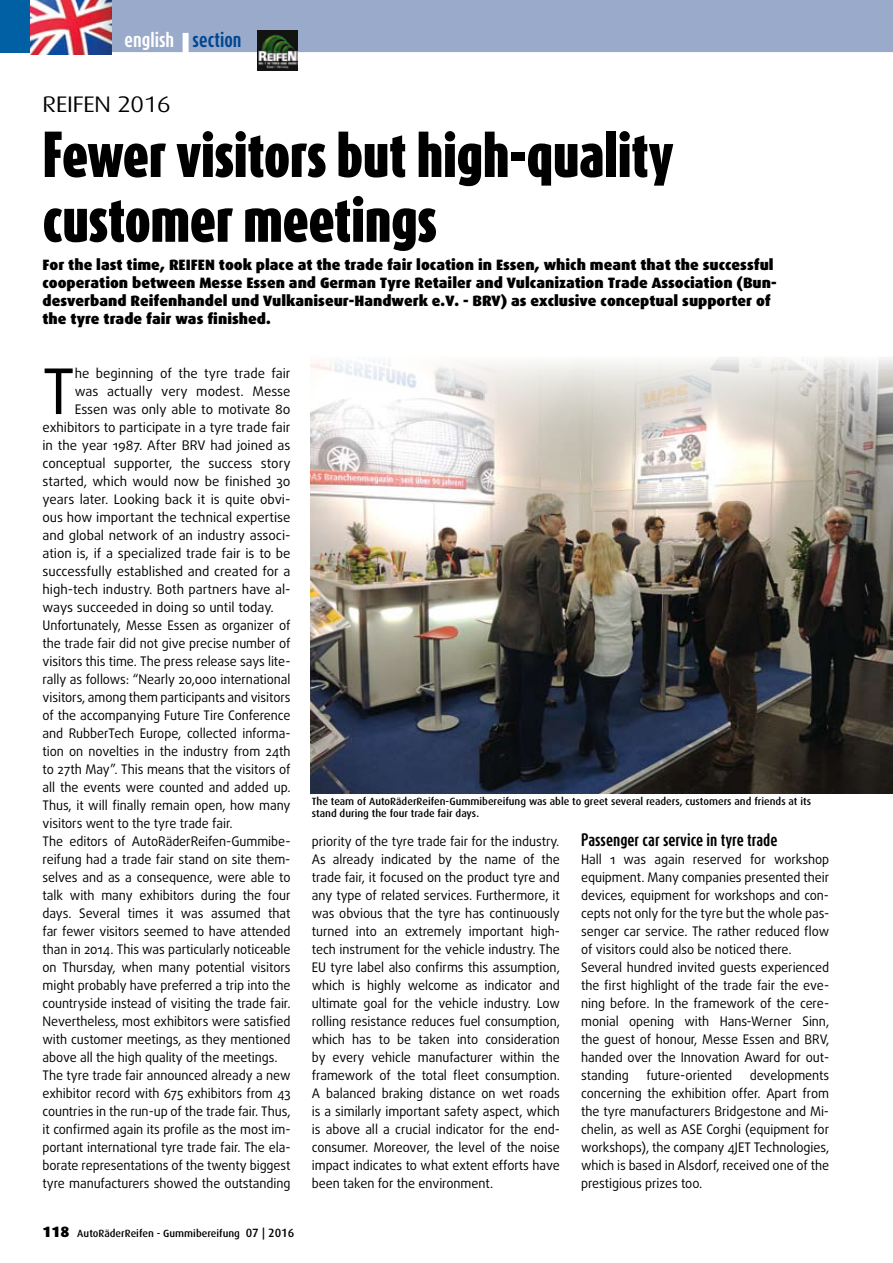
<style>
.page{position:relative;width:893px;height:1263px;background:#fff}
.page>*{position:absolute;margin:0;border:0;box-sizing:border-box;transform-origin:0 0}
.t1{font:62.85px "Daxline Pro";color:#000}
.t2{font:900 54px/64.8px "Dax Compact";letter-spacing:-.01em;color:#000}
.t3{font:22.5px "Dax Wide";letter-spacing:-.01em;color:#000}
.t4{font:700 18px "Dax Compact";color:#fff}
.t5{font:900 15px/18px "Dax";color:#000}
.t6{font:700 15px "Dax Compact";color:#000}
.t7{font:13.2px/18px "Daxline Pro";letter-spacing:-.005em;color:#000;text-align:justify;scale:.96 1}
.t8{font:13.2px "Daxline Pro";letter-spacing:-.005em;color:#000}
.t9{font:500 10.5px/12.6px "Dax";color:#000}
.s1{color:#004792}
.s2{font-weight:900;font-size:15px}
.s3{font-size:12px}
</style>
<div class="page">
<div style="left:30px;top:0;width:863px;height:54px;background:#99aacb"></div>
<div style="left:0;top:52px;width:893px;height:6px;background:#fff"></div>
<div style="left:0;top:0;width:32px;height:53px;background:#0060a3"></div>
<div style="left:183px;top:33px;width:6px;height:25px;background:#fff"></div>
<img style="left:31px;top:0;width:80px;height:54px">
<img style="left:258px;top:31px;width:39px;height:39px">
<img style="left:310px;top:358px;width:583px;height:435px">
<h3 class="t4" style="left:125px;top:28px;width:118px">english <span class="s1">section</span></h3>
<h3 class="t3" style="left:43px;top:92px;width:130px">REIFEN 2016</h3>
<h2 class="t2" style="left:43px;top:122px;width:633px">Fewer visitors but high-quality customer meetings</h2>
<p class="t5" style="left:43px;top:256px;width:736px">For the last time, REIFEN took place at the trade fair location in Essen, which meant that the successful cooperation between Messe Essen and German Tyre Retailer and Vulcanization Trade Association (Bun&shy;desverband Reifenhandel und Vulkaniseur-Handwerk e.V. - BRV) as exclusive conceptual supporter of the tyre trade fair was finished.</p>
<h1 class="t1" style="left:43px;top:350px;width:34px">T</h1>
<p class="t8" style="left:75px;top:365px;width:217px">he beginning of the tyre trade fair</p>
<p class="t8" style="left:75px;top:383px;width:217px">was actually very modest. Messe</p>
<p class="t8" style="left:75px;top:401px;width:217px">Essen was only able to motivate 80</p>
<p class="t8" style="left:43px;top:419px;width:250px">exhibitors to participate in a tyre trade fair</p>
<p class="t8" style="left:43px;top:437px;width:250px">in the year 1987. After BRV had joined as</p>
<p class="t8" style="left:43px;top:455px;width:250px">conceptual supporter, the success story</p>
<p class="t8" style="left:43px;top:473px;width:250px">started, which would now be finished 30</p>
<p class="t8" style="left:43px;top:491px;width:249px">years later. Looking back it is quite obvi-</p>
<p class="t8" style="left:43px;top:509px;width:250px">ous how important the technical expertise</p>
<p class="t8" style="left:43px;top:527px;width:250px">and global network of an industry associ-</p>
<p class="t8" style="left:43px;top:545px;width:250px">ation is, if a specialized trade fair is to be</p>
<p class="t8" style="left:43px;top:563px;width:250px">successfully established and created for a</p>
<p class="t8" style="left:43px;top:581px;width:250px">high-tech industry. Both partners have al-</p>
<p class="t8" style="left:43px;top:599px;width:233px">ways succeeded in doing so until today.</p>
<p class="t7" style="left:43px;top:616px;width:260px">Unfortunately, Messe Essen as organizer of</p>
<p class="t7" style="left:43px;top:634px;width:260px">the trade fair did not give precise number of</p>
<p class="t7" style="left:43px;top:652px;width:260px">visitors this time. The press release says lite-</p>
<p class="t7" style="left:43px;top:670px;width:260px">rally as follows: “Nearly 20,000 international</p>
<p class="t7" style="left:43px;top:688px;width:260px">visitors, among them participants and visitors</p>
<p class="t7" style="left:43px;top:706px;width:260px">of the accompanying Future Tire Conference</p>
<p class="t7" style="left:43px;top:724px;width:260px">and RubberTech Europe, collected informa-</p>
<p class="t7" style="left:43px;top:742px;width:260px">tion on novelties in the industry from 24th</p>
<p class="t7" style="left:43px;top:760px;width:260px">to 27th May”. This means that the visitors of</p>
<p class="t7" style="left:43px;top:778px;width:260px">all the events were counted and added up.</p>
<p class="t7" style="left:43px;top:796px;width:260px">Thus, it will finally remain open, how many</p>
<p class="t7" style="left:43px;top:814px;width:199px">visitors went to the tyre trade fair.</p>
<p class="t7" style="left:43px;top:832px;width:260px">The editors of AutoRäderReifen-Gummibe-</p>
<p class="t7" style="left:43px;top:850px;width:260px">reifung had a trade fair stand on site them-</p>
<p class="t7" style="left:43px;top:868px;width:260px">selves and as a consequence, were able to</p>
<p class="t7" style="left:43px;top:886px;width:260px">talk with many exhibitors during the four</p>
<p class="t7" style="left:43px;top:904px;width:260px">days. Several times it was assumed that</p>
<p class="t7" style="left:43px;top:922px;width:260px">far fewer visitors seemed to have attended</p>
<p class="t7" style="left:43px;top:940px;width:260px">than in 2014. This was particularly noticeable</p>
<p class="t7" style="left:43px;top:959px;width:260px">on Thursday, when many potential visitors</p>
<p class="t7" style="left:43px;top:977px;width:260px">might probably have preferred a trip into the</p>
<p class="t7" style="left:43px;top:995px;width:260px">countryside instead of visiting the trade fair.</p>
<p class="t7" style="left:43px;top:1013px;width:260px">Nevertheless, most exhibitors were satisfied</p>
<p class="t7" style="left:43px;top:1031px;width:260px">with customer meetings, as they mentioned</p>
<p class="t7" style="left:43px;top:1049px;width:246px">above all the high quality of the meetings.</p>
<p class="t7" style="left:43px;top:1067px;width:260px">The tyre trade fair announced already a new</p>
<p class="t7" style="left:43px;top:1085px;width:260px">exhibitor record with 675 exhibitors from 43</p>
<p class="t7" style="left:43px;top:1103px;width:260px">countries in the run-up of the trade fair. Thus,</p>
<p class="t7" style="left:43px;top:1121px;width:260px">it confirmed again its profile as the most im-</p>
<p class="t7" style="left:43px;top:1139px;width:260px">portant international tyre trade fair. The ela-</p>
<p class="t7" style="left:43px;top:1157px;width:260px">borate representations of the twenty biggest</p>
<p class="t7" style="left:43px;top:1175px;width:260px">tyre manufacturers showed the outstanding</p>
<p class="t9" style="left:43px;top:1226px;width:253px"><span class="s2">118</span> AutoRäderReifen - Gummibereifung <span class="s3">07 | 2016</span></p>
<p class="t9" style="left:312px;top:795px;width:501px">The team of AutoRäderReifen-Gummibereifung was able to greet several readers, customers and friends at its stand during the four trade fair days.</p>
<p class="t7" style="left:312px;top:832px;width:260px">priority of the tyre trade fair for the industry.<br>As already indicated by the name of the trade fair, it focused on the product tyre and any type of related services. Furthermore, it was obvious that the tyre has continuously turned into an extremely important high&shy;tech instrument for the vehicle industry. The EU tyre label also confirms this assumption, which is highly welcome as indicator and ultimate goal for the vehicle industry. Low rolling resistance reduces fuel consumption, which has to be taken into consideration by every vehicle manufacturer within the framework of the total fleet consumption.<br>A balanced braking distance on wet roads is a similarly important safety aspect, which is above all a crucial indicator for the end&shy;consumer. Moreover, the level of the noise impact indicates to what extent efforts have been taken for the environment.</p>
<p class="t6" style="left:581px;top:830px;width:198px">Passenger car service in tyre trade</p>
<p class="t7" style="left:581px;top:850px;width:260px;text-align:left">Hall 1 was again reserved for workshop equipment. Many companies presented their devices, equipment for workshops and con&shy;cepts not only for the tyre but the whole pas&shy;senger car service. The rather reduced flow of visitors could also be noticed there.<br>Several hundred invited guests experienced the first highlight of the trade fair the eve&shy;ning before. In the framework of the cere&shy;monial opening with Hans-Werner Sinn, the guest of honour, Messe Essen and BRV, handed over the Innovation Award for out&shy;standing</p>
<p class="t7" style="left:646px;top:1066px;width:91px">future-oriented</p>
<p class="t7" style="left:581px;top:1066px;width:260px;text-indent:169px">developments concerning the exhibition offer. Apart from the tyre manufacturers Bridgestone and Mi&shy;chelin, as well as ASE Corghi (equipment for workshops), the company 4JET Technologies, which is based in Alsdorf, received one of the prestigious prizes too.</p>
</div>
